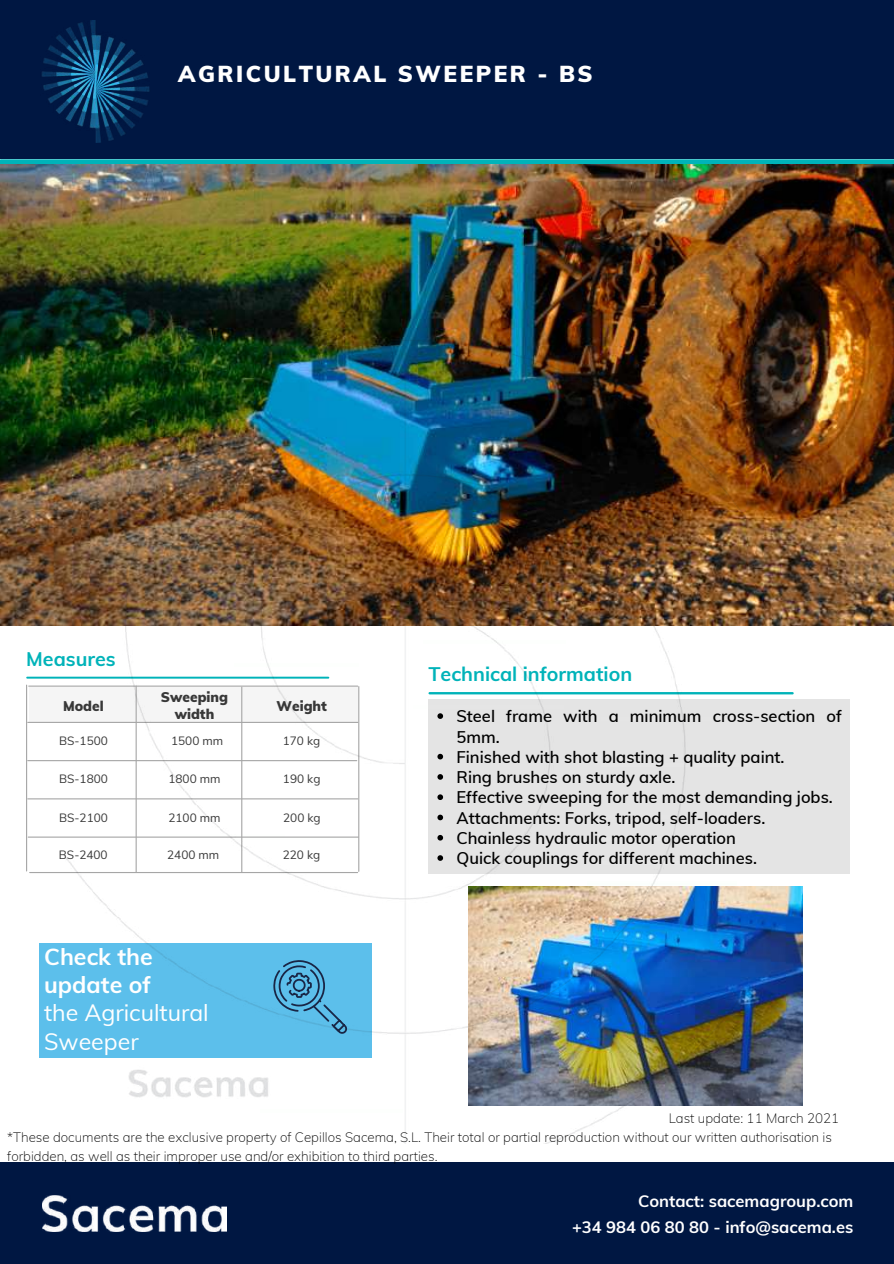
<style>
.page{position:relative;width:894px;height:1264px;background:#fff}
.page>*{position:absolute;margin:0;border:0;box-sizing:border-box;transform-origin:0 0}
.t1{font:23.1px/28.2px "Muli";color:#fff}
.t2{font:700 23.1px/28.2px "Muli";color:#fff}
.t3{font:900 22.5px "Muli";letter-spacing:.11em;color:#fff}
.t4{font:700 19.65px "Muli";color:#00b3b9}
.t5{font:600 16.5px/20.2px "Muli";color:#000}
.t6{font:700 16.5px/26px "Muli";color:#fff;text-align:right}
.t7{font:900 13.8px/16.6px "Muli";color:#383838;text-align:center}
.t8{font:200 13.35px/18.8px "Muli";color:#000}
.t9{font:11.85px "Muli";color:#383838}
</style>
<div class="page">
<div style="left:0;top:0;width:893px;height:159px;background:#001742"></div>
<img style="left:42px;top:20px;width:108px;height:122px">
<div style="left:1px;top:159px;width:892px;height:6px;background:#00b3b9"></div>
<hr style="left:27px;top:676px;width:301px;height:2px;background:#00b3b9">
<div style="left:0;top:1162px;width:893px;height:101px;background:#001742"></div>
<img style="left:42px;top:1195px;width:184px;height:36px">
<div style="left:428px;top:699px;width:421px;height:175px;background:#e4e4e4"></div>
<hr style="left:429px;top:692px;width:363px;height:2px;background:#00b3b9">
<hr style="left:28px;top:760px;width:328px;height:1px;background:#a6a6a6">
<hr style="left:28px;top:798px;width:330px;height:1px;background:#a6a6a6">
<hr style="left:28px;top:836px;width:330px;height:1px;background:#a6a6a6">
<hr style="left:28px;top:721px;width:330px;height:2px;background:#a6a6a6">
<hr style="left:29px;top:685px;width:328px;height:1px;background:#a6a6a6">
<div style="left:29px;top:686px;width:328px;height:35px;background:#f5f5f5"></div>
<hr style="left:26px;top:685px;width:1px;height:186px;background:#a6a6a6">
<hr style="left:30px;top:872px;width:327px;height:1px;background:#a6a6a6">
<img style="left:0;top:165px;width:893px;height:460px">
<img style="left:745px;top:886px;width:57px;height:218px">
<div style="left:39px;top:943px;width:333px;height:114px;background:#5cbfeb"></div>
<img style="left:65px;top:230px;width:680px;height:913px">
<svg style="left:437px;top:713px;width:6px;height:6px"></svg>
<svg style="left:437px;top:753px;width:6px;height:6px"></svg>
<svg style="left:437px;top:774px;width:6px;height:5px"></svg>
<svg style="left:437px;top:794px;width:6px;height:6px"></svg>
<svg style="left:437px;top:814px;width:6px;height:6px"></svg>
<svg style="left:437px;top:835px;width:6px;height:5px"></svg>
<svg style="left:437px;top:855px;width:6px;height:5px"></svg>
<h2 class="t3" style="left:178px;top:60px;width:415px">AGRICULTURAL SWEEPER - BS</h2>
<p class="t4" style="left:26px;top:646px;width:91px">Measures</p>
<p class="t4" style="left:428px;top:661px;width:205px">Technical information</p>
<p class="t7" style="left:161px;top:688px;width:69px">Sweeping width</p>
<p class="t7" style="left:63px;top:697px;width:42px">Model</p>
<p class="t7" style="left:276px;top:697px;width:52px">Weight</p>
<p class="t9" style="left:59px;top:733px;width:50px">BS-1500</p>
<p class="t9" style="left:171px;top:733px;width:54px">1500 mm</p>
<p class="t9" style="left:282px;top:733px;width:39px">170 kg</p>
<p class="t9" style="left:59px;top:771px;width:50px">BS-1800</p>
<p class="t9" style="left:168px;top:771px;width:54px">1800 mm</p>
<p class="t9" style="left:283px;top:771px;width:39px">190 kg</p>
<p class="t9" style="left:59px;top:809px;width:50px">BS-2100</p>
<p class="t9" style="left:168px;top:809px;width:54px">2100 mm</p>
<p class="t9" style="left:283px;top:809px;width:39px">200 kg</p>
<p class="t9" style="left:59px;top:847px;width:50px">BS-2400</p>
<p class="t9" style="left:167px;top:847px;width:54px">2400 mm</p>
<p class="t9" style="left:282px;top:847px;width:39px">220 kg</p>
<h1 class="t2" style="left:44px;top:942px;width:110px">Check the update of</h1>
<h1 class="t1" style="left:44px;top:998px;width:166px">the Agricultural<br>Sweeper</h1>
<p class="t5" style="left:456px;top:706px;width:387px">Steel frame with a minimum cross-section of 5mm.<br>Finished with shot blasting + quality paint.<br>Ring brushes on sturdy axle.<br>Effective sweeping for the most demanding jobs.<br>Attachments: Forks, tripod, self-loaders.<br>Chainless hydraulic motor operation<br>Quick couplings for different machines.</p>
<p class="t8" style="left:668px;top:1108px;width:172px">Last update: 11 March 2021</p>
<p class="t8" style="left:7px;top:1127px;width:826px">*These documents are the exclusive property of Cepillos Sacema, S.L. Their total or partial reproduction without our written authorisation is forbidden, as well as their improper use and/or exhibition to third parties.</p>
<p class="t6" style="left:572px;top:1187px;width:283px">Contact: sacemagroup.com<br>+34 984 06 80 80 - info@sacema.es</p>
</div>
